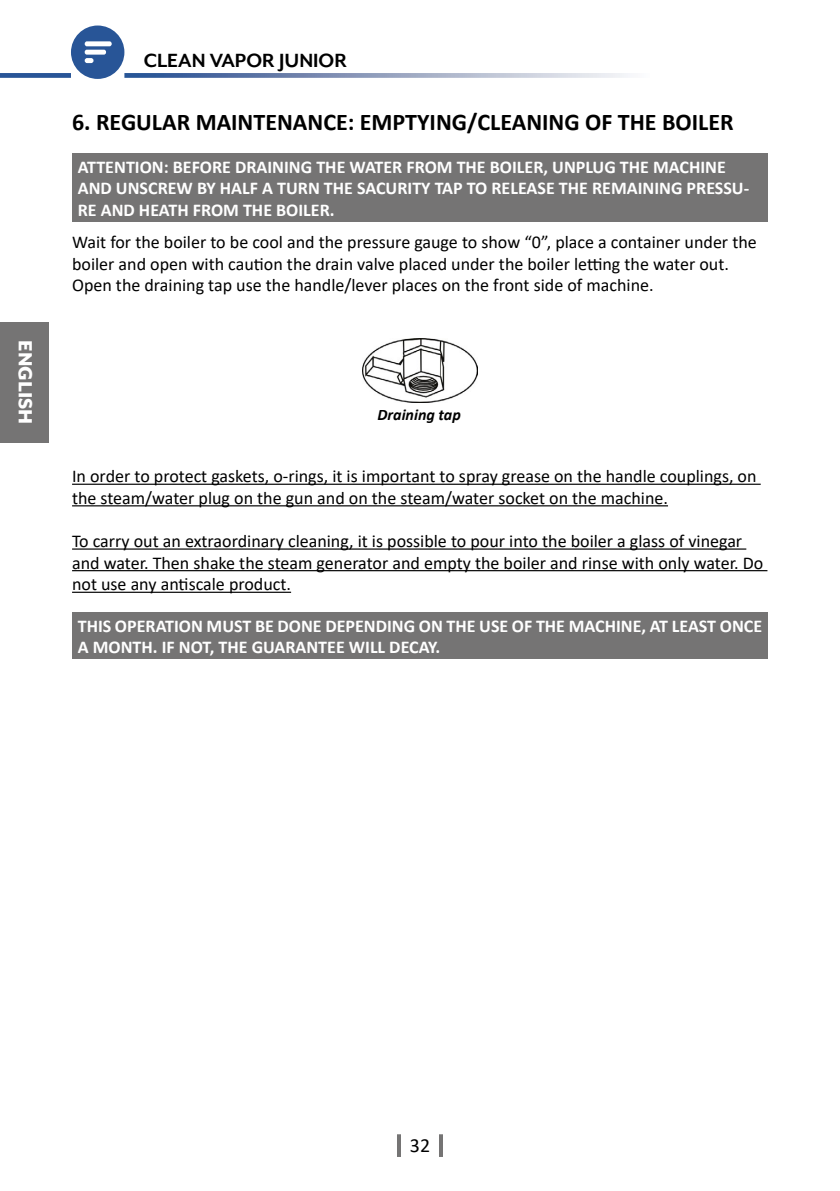
<style>
.page{position:relative;width:840px;height:1191px;background:#fff}
.page>*{position:absolute;margin:0;border:0;box-sizing:border-box;transform-origin:0 0}
.t1{font:700 24px "Calibri";color:#000}
.t2{font:700 22px "Mr Eaves XL Mod OT";color:#000}
.t3{font:800 22px "Mr Eaves XL Mod OT";color:#fff}
.t4{font:20px "Calibri";color:#000}
.t5{font:18px/21.6px "Calibri";color:#000}
.t6{font:700 18px/21.6px "Calibri";color:#fff}
.t7{font:italic 700 16px "Calibri";color:#000}
</style>
<div class="page">
<svg style="left:71px;top:26px;width:53px;height:53px"></svg>
<svg style="left:124px;top:73px;width:504px;height:5px;background:#92a2c1"></svg>
<div style="left:0;top:73px;width:71px;height:5px;background:#285597"></div>
<hr style="left:397px;top:1134px;width:4px;height:23px;background:#757474">
<hr style="left:439px;top:1134px;width:4px;height:23px;background:#757474">
<div style="left:0;top:322px;width:48px;height:120px;background:#757474"></div>
<hr style="left:72px;top:483px;width:688px;height:2px;background:#000">
<hr style="left:72px;top:505px;width:595px;height:1px;background:#000">
<hr style="left:72px;top:548px;width:673px;height:1px;background:#000">
<hr style="left:72px;top:570px;width:695px;height:1px;background:#000">
<hr style="left:72px;top:591px;width:219px;height:2px;background:#000">
<div style="left:72px;top:153px;width:695px;height:69px;background:#757474"></div>
<img style="left:362px;top:338px;width:115px;height:64px">
<div style="left:72px;top:612px;width:695px;height:47px;background:#757474"></div>
<p class="t3" style="left:36px;top:340px;width:85px;rotate:90deg">ENGLISH</p>
<p class="t2" style="left:144px;top:49px;width:204px">CLEAN VAPOR JUNIOR</p>
<h1 class="t1" style="left:72px;top:105px;width:662px">6. REGULAR MAINTENANCE: EMPTYING/CLEANING OF THE BOILER</h1>
<p class="t6" style="left:78px;top:156px;width:672px">ATTENTION: BEFORE DRAINING THE WATER FROM THE BOILER, UNPLUG THE MACHINE<br>AND UNSCREW BY HALF A TURN THE SACURITY TAP TO RELEASE THE REMAINING PRESSU-<br>RE AND HEATH FROM THE BOILER.</p>
<p class="t5" style="left:72px;top:231px;width:685px">Wait for the boiler to be cool and the pressure gauge to show “0”, place a container under the boiler and open with caution the drain valve placed under the boiler letting the water out.<br>Open the draining tap use the handle/lever places on the front side of machine.</p>
<p class="t7" style="left:377px;top:403px;width:85px">Draining tap</p>
<p class="t5" style="left:72px;top:465px;width:685px">In order to protect gaskets, o-rings, it is important to spray grease on the handle couplings, on the steam/water plug on the gun and on the steam/water socket on the machine.</p>
<p class="t5" style="left:72px;top:530px;width:692px">To carry out an extraordinary cleaning, it is possible to pour into the boiler a glass of vinegar and water. Then shake the steam generator and empty the boiler and rinse with only water. Do not use any antiscale product.</p>
<p class="t6" style="left:78px;top:615px;width:685px">THIS OPERATION MUST BE DONE DEPENDING ON THE USE OF THE MACHINE, AT LEAST ONCE<br>A MONTH. IF NOT, THE GUARANTEE WILL DECAY.</p>
<p class="t4" style="left:409px;top:1131px;width:22px">32</p>
</div>
